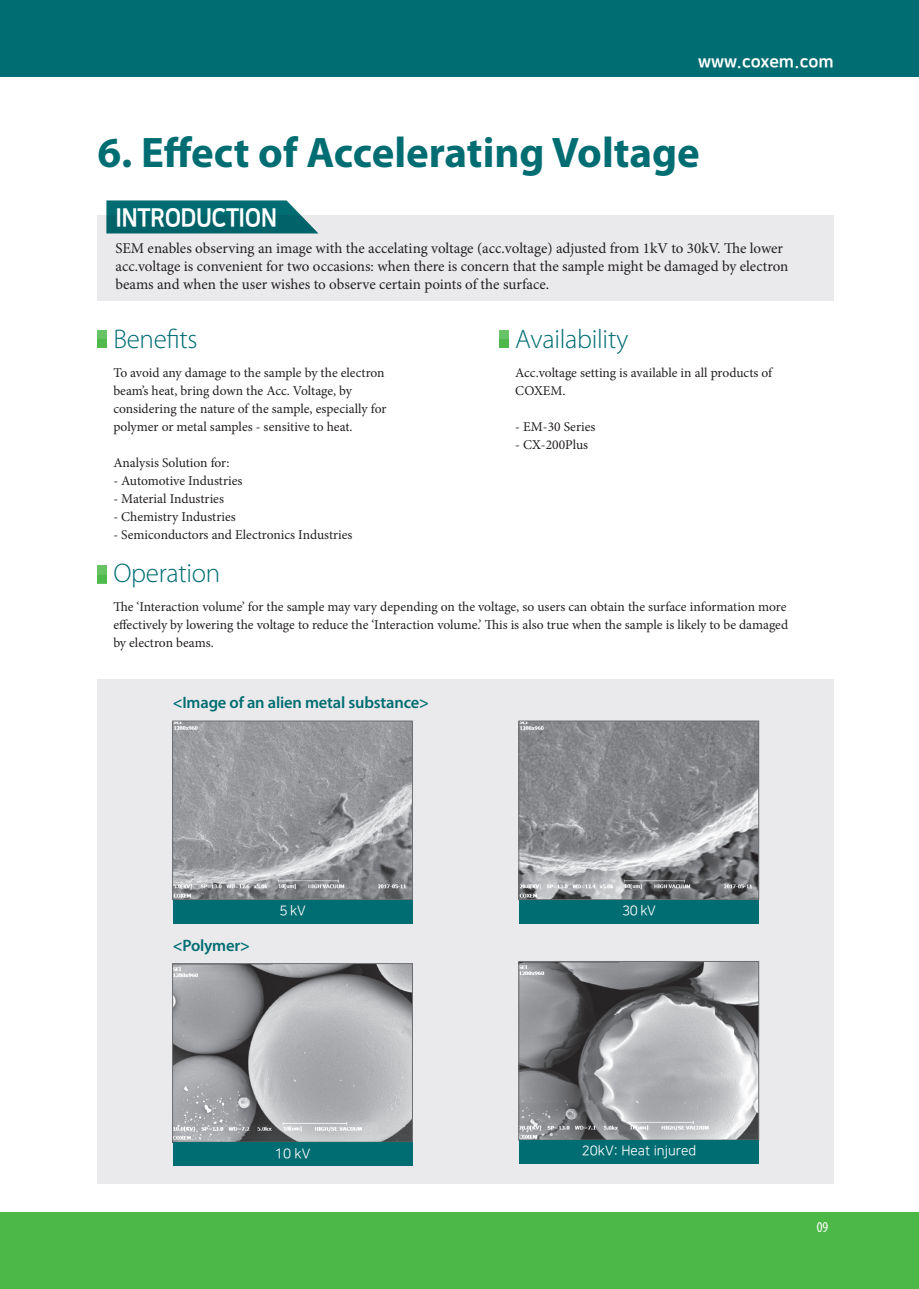
<style>
.page{position:relative;width:919px;height:1289px;background:#fff}
.page>*{position:absolute;margin:0;border:0;box-sizing:border-box;transform-origin:0 0}
.t1{font:700 42.9px "Myriad Pro";color:#006d72}
.t2{font:300 27px "Myriad Pro";letter-spacing:-.01em;color:#006d72}
.t3{font:25.5px "Nanum Square OTF ac EB";letter-spacing:-.025em;color:#fff;scale:.9 1}
.t4{font:600 16.5px "Myriad Pro";letter-spacing:-.01em;color:#006d72}
.t5{font:16.5px "Nanum Square OTF ac EB";color:#fff}
.t6{font:15px/18px "Minion Pro";color:#231f20}
.t7{font:condensed 15px "Myriad Pro";color:#fff}
.t8{font:13.5px/18px "Minion Pro";letter-spacing:-.005em;color:#231f20}
.t9{font:13.5px "Nanum Square OTF ac R";color:#fff}
</style>
<div class="page">
<div style="left:0;top:1212px;width:918px;height:76px;background:#4cb848"></div>
<div style="left:0;top:0;width:918px;height:77px;background:#006d72"></div>
<div style="left:97px;top:215px;width:736px;height:86px;background:#e6e7e9"></div>
<div style="left:97px;top:679px;width:736px;height:504px;background:#e6e7e9"></div>
<img style="left:174px;top:723px;width:236px;height:174px">
<div style="left:172px;top:721px;width:240px;height:178px;border:1px solid #6c6d70"></div>
<img style="left:520px;top:723px;width:236px;height:174px">
<div style="left:518px;top:721px;width:240px;height:178px;border:1px solid #6c6d70"></div>
<img style="left:174px;top:965px;width:236px;height:175px">
<div style="left:172px;top:963px;width:240px;height:179px;border:1px solid #6c6d70"></div>
<img style="left:520px;top:963px;width:236px;height:175px">
<div style="left:518px;top:961px;width:240px;height:179px;border:1px solid #6c6d70"></div>
<div style="left:173px;top:899px;width:239px;height:24px;background:#006d72"></div>
<div style="left:519px;top:899px;width:239px;height:24px;background:#006d72"></div>
<div style="left:173px;top:1142px;width:239px;height:24px;background:#006d72"></div>
<div style="left:519px;top:1139px;width:239px;height:24px;background:#006d72"></div>
<div style="left:97px;top:330px;width:10px;height:18px;background:#68c365"></div>
<div style="left:97px;top:339px;width:10px;height:9px;background:#4cb848"></div>
<div style="left:498px;top:330px;width:10px;height:18px;background:#68c365"></div>
<div style="left:498px;top:339px;width:10px;height:9px;background:#4cb848"></div>
<div style="left:97px;top:565px;width:10px;height:18px;background:#68c365"></div>
<div style="left:97px;top:575px;width:10px;height:8px;background:#4cb848"></div>
<svg style="left:106px;top:200px;width:212px;height:33px;background:#167479"></svg>
<p class="t5" style="left:698px;top:53px;width:137px">www.coxem.com</p>
<p class="t1" style="left:97px;top:124px;width:604px">6. Effect of Accelerating Voltage</p>
<p class="t3" style="left:115px;top:204px;width:181px">INTRODUCTION</p>
<p class="t6" style="left:115px;top:239px;width:669px">SEM enables observing an image with the accelating voltage (acc.voltage) adjusted from 1kV to 30kV. The lower</p>
<p class="t6" style="left:115px;top:257px;width:674px">acc.voltage is convenient for two occasions: when there is concern that the sample might be damaged by electron beams and when the user wishes to observe certain points of the surface.</p>
<p class="t2" style="left:113px;top:323px;width:86px">Benefits</p>
<p class="t2" style="left:515px;top:323px;width:114px">Availability</p>
<p class="t8" style="left:113px;top:364px;width:274px">To avoid any damage to the sample by the electron beam’s heat, bring down the Acc. Voltage, by considering the nature of the sample, especially for polymer or metal samples - sensitive to heat.</p>
<p class="t8" style="left:113px;top:454px;width:118px">Analysis Solution for:</p>
<p class="t8" style="left:113px;top:472px;width:131px">- Automotive Industries</p>
<p class="t8" style="left:113px;top:490px;width:112px">- Material Industries</p>
<p class="t8" style="left:113px;top:508px;width:124px">- Chemistry Industries</p>
<p class="t8" style="left:113px;top:526px;width:241px">- Semiconductors and Electronics Industries</p>
<p class="t2" style="left:113px;top:557px;width:109px">Operation</p>
<p class="t8" style="left:515px;top:364px;width:258px">Acc.voltage setting is available in all products of<br>COXEM.</p>
<p class="t8" style="left:515px;top:418px;width:82px">- EM-30 Series</p>
<p class="t8" style="left:515px;top:436px;width:74px">- CX-200Plus</p>
<p class="t8" style="left:113px;top:598px;width:676px">The ‘Interaction volume’ for the sample may vary depending on the voltage, so users can obtain the surface information more effectively by lowering the voltage to reduce the ‘Interaction volume.’ This is also true when the sample is likely to be damaged</p>
<p class="t8" style="left:113px;top:634px;width:102px">by electron beams.</p>
<p class="t4" style="left:173px;top:692px;width:258px">&lt;Image of an alien metal substance&gt;</p>
<p class="t4" style="left:173px;top:934px;width:79px">&lt;Polymer&gt;</p>
<p class="t9" style="left:279px;top:903px;width:28px">5 kV</p>
<p class="t9" style="left:622px;top:903px;width:35px">30 kV</p>
<p class="t9" style="left:275px;top:1146px;width:37px">10 kV</p>
<p class="t9" style="left:581px;top:1144px;width:116px">20kV: Heat injured</p>
<p class="t7" style="left:816px;top:1218px;width:13px">09</p>
</div>
